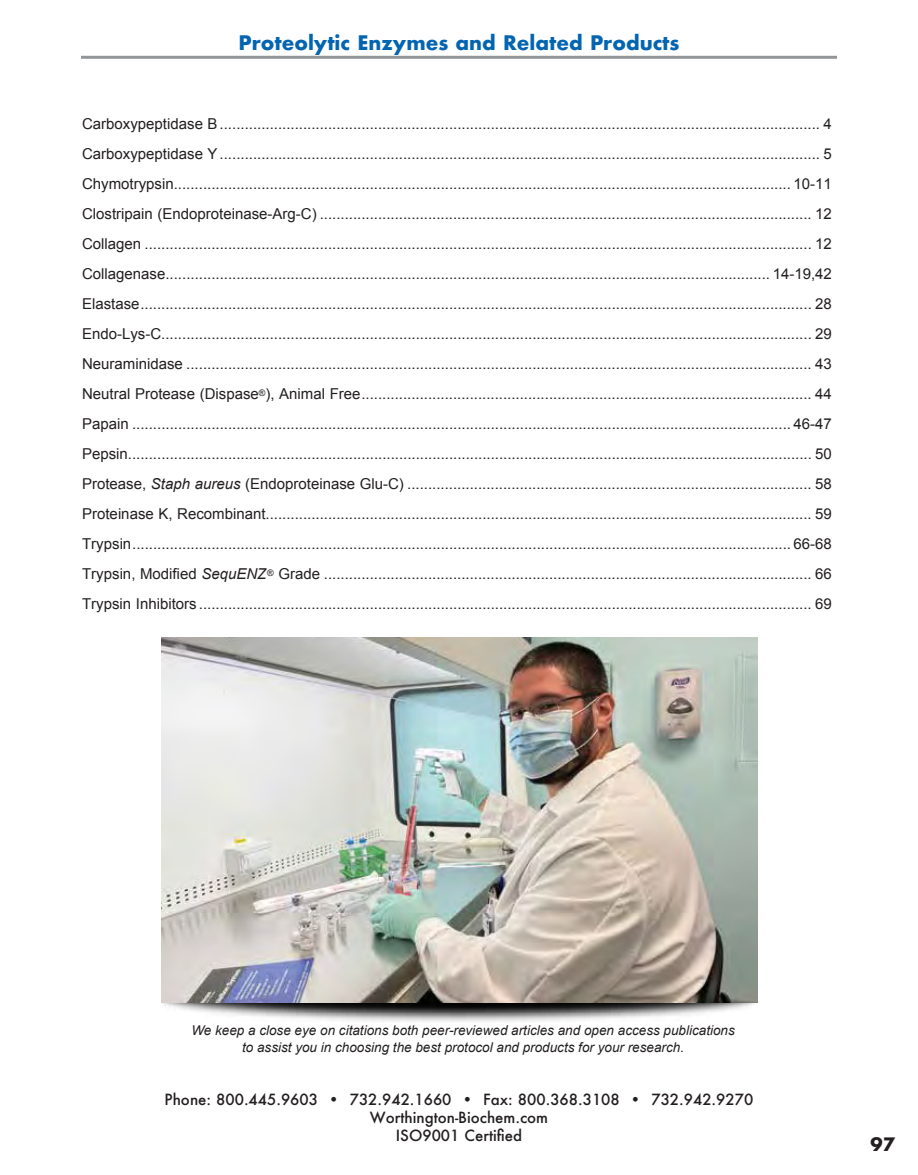
<style>
.page{position:relative;width:918px;height:1175px;background:#fff}
.page>*{position:absolute;margin:0;border:0;box-sizing:border-box;transform-origin:0 0}
.t1{font:700 19.5px "Futura";color:#0365b1}
.t2{font:700 18px "Futura";color:#231f20}
.t3{font:15px/30px "Arial";color:#231f20;text-align:justify}
.t4{font:500 15px/18px "Futura";color:#231f20;text-align:center}
.t5{font:italic 13.5px/16.2px "Arial";color:#231f20;text-align:center}
.s1{font-style:italic}
</style>
<div class="page">
<hr style="left:81px;top:56px;width:756px;height:3px;background:#939598">
<img style="left:162px;top:637px;width:595px;height:385px">
<h1 class="t1" style="left:239px;top:29px;width:442px">Proteolytic Enzymes and Related Products</h1>
<p class="t3" style="left:82px;top:109px;width:751px">Carboxypeptidase B................................................................................................................................................ 4<br>Carboxypeptidase Y................................................................................................................................................ 5<br>Chymotrypsin.................................................................................................................................................... 10-11<br>Clostripain (Endoproteinase-Arg-C) ...................................................................................................................... 12<br>Collagen ................................................................................................................................................................ 12<br>Collagenase................................................................................................................................................. 14-19,42<br>Elastase................................................................................................................................................................. 28<br>Endo-Lys-C............................................................................................................................................................ 29<br>Neuraminidase ...................................................................................................................................................... 43<br>Neutral Protease (Dispase<sup>®</sup>), Animal Free............................................................................................................ 44<br>Papain .............................................................................................................................................................. 46-47<br>Pepsin.................................................................................................................................................................... 50<br>Protease, <span class="s1">Staph aureus</span> (Endoproteinase Glu-C) ................................................................................................. 58<br>Proteinase K, Recombinant................................................................................................................................... 59<br>Trypsin.............................................................................................................................................................. 66-68<br>Trypsin, Modified <span class="s1">SequENZ</span><sup>®</sup> Grade ..................................................................................................................... 66<br>Trypsin Inhibitors ................................................................................................................................................... 69</p>
<p class="t5" style="left:191px;top:1022px;width:545px">We keep a close eye on citations both peer-reviewed articles and open access publications to assist you in choosing the best protocol and products for your research.</p>
<p class="t4" style="left:165px;top:1090px;width:590px">Phone: 800.445.9603 • 732.942.1660 • Fax: 800.368.3108 • 732.942.9270<br>Worthington-Biochem.com<br>ISO9001 Certified</p>
<p class="t2" style="left:871px;top:1130px;width:26px">97</p>
</div>
